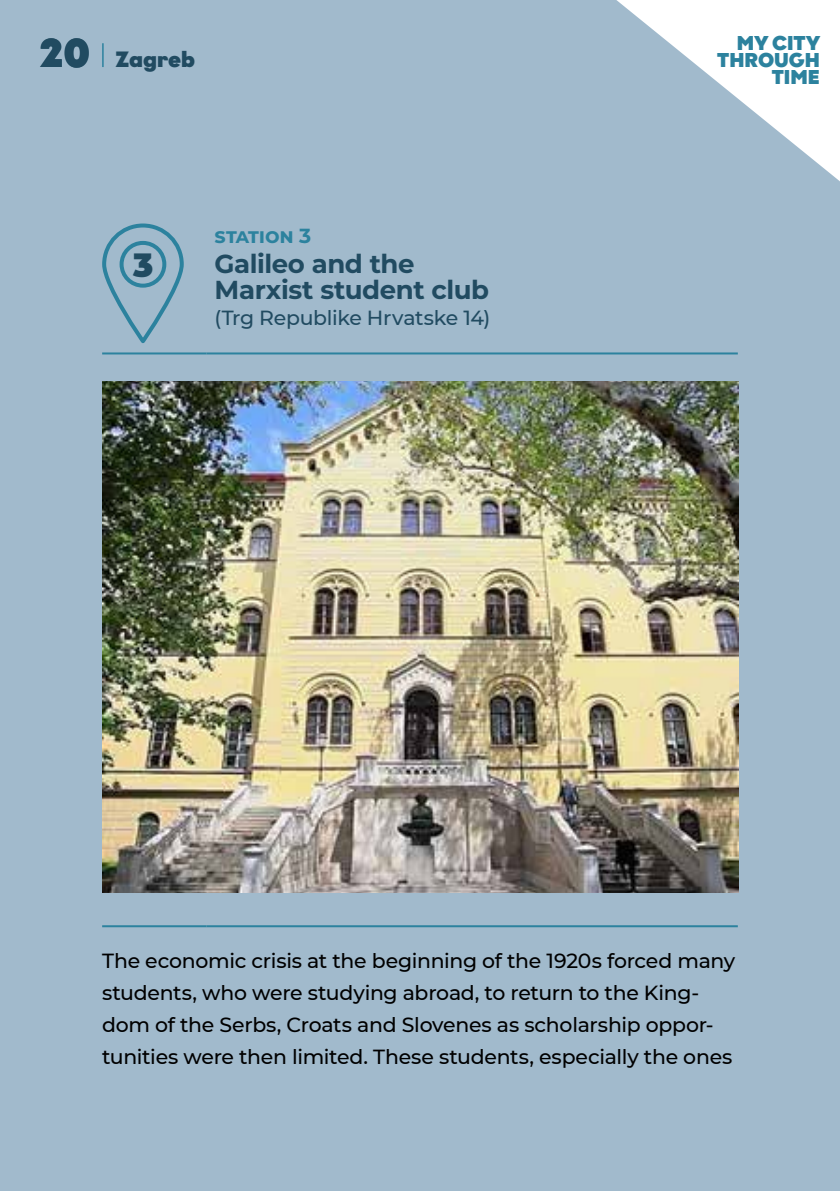
<style>
.page{position:relative;width:840px;height:1191px;background:#fff}
.page>*{position:absolute;margin:0;border:0;box-sizing:border-box;transform-origin:0 0}
.t1{font:900 40px "Graphit";color:#214b61}
.t2{font:900 32.8px "Montserrat";color:#214b61}
.t3{font:700 26px/26px "Montserrat";letter-spacing:-.015em;color:#214b61}
.t4{font:900 22px "Graphit";color:#214b61}
.t5{font:500 20.4px/32px "Montserrat";letter-spacing:-.015em;color:#000}
.t6{font:500 20.4px "Montserrat";letter-spacing:-.02em;color:#214b61}
.t7{font:700 20.4px "Montserrat";letter-spacing:-.005em;color:#2c829e}
.t8{font:900 20px/17.2px "Graphit";color:#2c829e;text-align:right}
</style>
<div class="page">
<div style="left:0;top:0;width:839px;height:1191px;background:#a1bacc"></div>
<hr style="left:102px;top:352px;width:104px;height:2px;background:#2c829e">
<hr style="left:102px;top:925px;width:104px;height:2px;background:#2c829e">
<hr style="left:206px;top:925px;width:531px;height:2px;background:#2c829e">
<hr style="left:206px;top:352px;width:531px;height:2px;background:#2c829e">
<svg style="left:102px;top:223px;width:82px;height:120px"></svg>
<img style="left:102px;top:382px;width:636px;height:510px">
<svg style="left:616px;top:0;width:223px;height:181px"></svg>
<hr style="left:102px;top:43px;width:2px;height:24px;background:#2c829e">
<h1 class="t1" style="left:40px;top:27px;width:52px">20</h1>
<p class="t8" style="left:716px;top:34px;width:105px">MY CITY<br>THROUGH<br>TIME</p>
<p class="t4" style="left:115px;top:45px;width:81px">Zagreb</p>
<h2 class="t2" style="left:133px;top:240px;width:22px">3</h2>
<p class="t7" style="left:214px;top:221px;width:98px">station 3</p>
<p class="t3" style="left:214px;top:249px;width:276px">Galileo and the<br>Marxist student club</p>
<p class="t6" style="left:214px;top:304px;width:277px">(Trg Republike Hrvatske 14)</p>
<p class="t5" style="left:102px;top:944px;width:634px">The economic crisis at the beginning of the 1920s forced many students, who were studying abroad, to return to the King&shy;dom of the Serbs, Croats and Slovenes as scholarship oppor&shy;tunities were then limited. These students, especially the ones</p>
</div>
